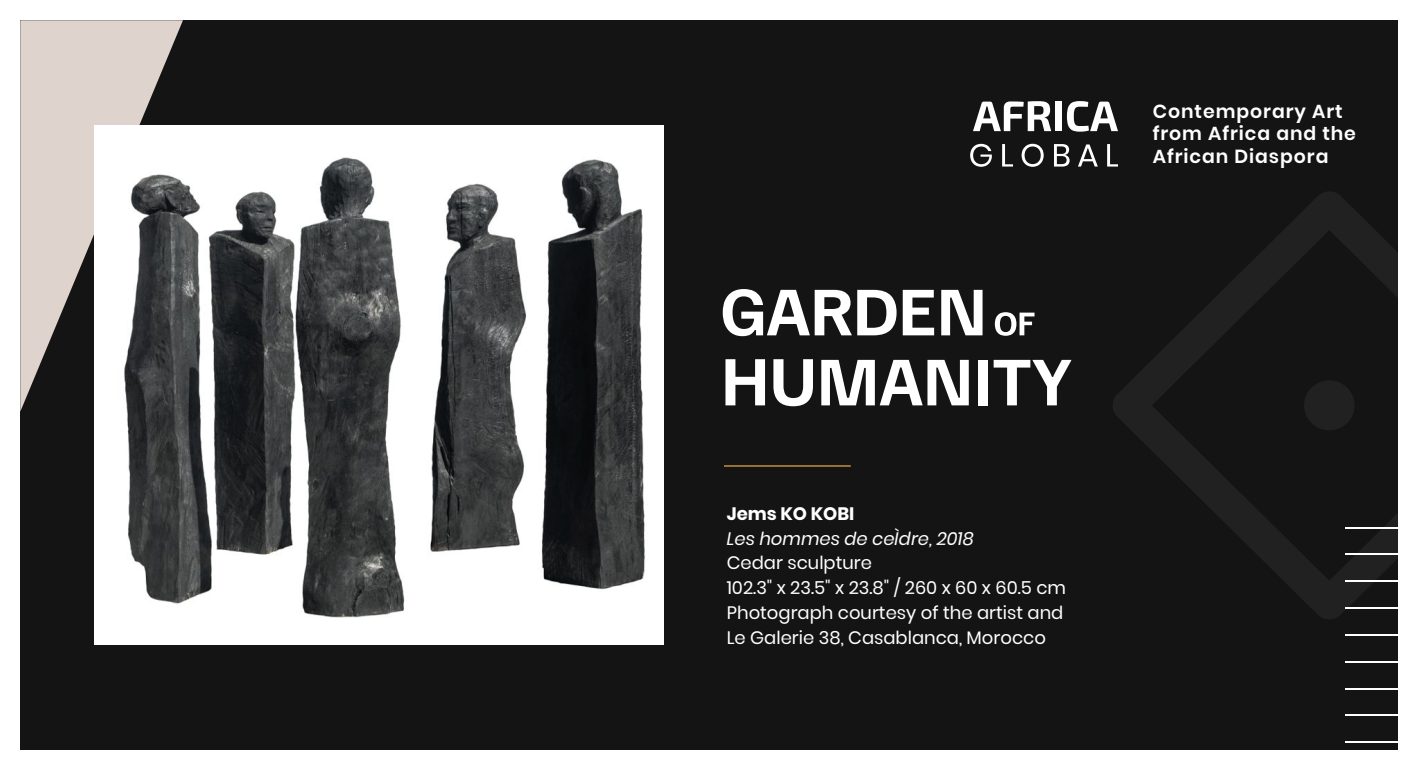
<style>
.page{position:relative;width:1418px;height:770px;background:#fff}
.page>*{position:absolute;margin:0;border:0;box-sizing:border-box;transform-origin:0 0}
.t1{font:600 18.9px/22.7px "Poppins";letter-spacing:.05em;color:#fff}
.t2{font:18px/24.8px "Poppins";color:#fff}
.t3{font:italic 18px "Poppins";color:#fff}
.t4{font:700 18px "Poppins";color:#fff}
</style>
<div class="page">
<div style="left:20px;top:20px;width:1377px;height:729px;background:#151414"></div>
<svg style="left:1113px;top:192px;width:284px;height:427px"></svg>
<div style="left:1304px;top:380px;width:50px;height:50px;background:#222121;border-radius:50%"></div>
<svg style="left:20px;top:20px;width:163px;height:391px;fill:#ded4cd"></svg>
<hr style="left:724px;top:465px;width:127px;height:1px;background:#f9bb48">
<hr style="left:1344px;top:526px;width:62px;height:2px;background:#fff">
<hr style="left:1344px;top:553px;width:62px;height:2px;background:#fff">
<hr style="left:1344px;top:580px;width:62px;height:2px;background:#fff">
<hr style="left:1344px;top:607px;width:62px;height:2px;background:#fff">
<hr style="left:1344px;top:634px;width:62px;height:1px;background:#fff">
<hr style="left:1344px;top:660px;width:62px;height:2px;background:#fff">
<hr style="left:1344px;top:687px;width:62px;height:2px;background:#fff">
<hr style="left:1344px;top:714px;width:62px;height:2px;background:#fff">
<hr style="left:1344px;top:741px;width:62px;height:2px;background:#fff">
<svg style="left:722px;top:289px;width:129px;height:47px"></svg>
<svg style="left:857px;top:290px;width:39px;height:45px"></svg>
<svg style="left:902px;top:290px;width:32px;height:45px"></svg>
<svg style="left:941px;top:290px;width:41px;height:45px"></svg>
<svg style="left:995px;top:312px;width:39px;height:24px"></svg>
<svg style="left:725px;top:359px;width:40px;height:46px"></svg>
<svg style="left:773px;top:359px;width:40px;height:47px"></svg>
<svg style="left:821px;top:360px;width:147px;height:45px"></svg>
<div style="left:977px;top:360px;width:10px;height:45px;background:#fff"></div>
<svg style="left:993px;top:360px;width:78px;height:45px"></svg>
<img style="left:94px;top:125px;width:570px;height:519px">
<svg style="left:973px;top:101px;width:78px;height:30px"></svg>
<div style="left:1055px;top:102px;width:7px;height:29px;background:#fff"></div>
<svg style="left:1067px;top:101px;width:51px;height:31px"></svg>
<svg style="left:970px;top:144px;width:21px;height:23px"></svg>
<svg style="left:1002px;top:144px;width:11px;height:22px"></svg>
<svg style="left:1021px;top:144px;width:22px;height:23px"></svg>
<svg style="left:1054px;top:144px;width:15px;height:22px"></svg>
<svg style="left:1078px;top:144px;width:19px;height:22px"></svg>
<svg style="left:1107px;top:144px;width:11px;height:22px"></svg>
<p class="t1" style="left:1152px;top:100px;width:205px">Contemporary Art from Africa and the<br>African Diaspora</p>
<p class="t4" style="left:727px;top:501px;width:129px">Jems KO KOBI</p>
<p class="t3" style="left:727px;top:525px;width:248px">Les hommes de ceÌdre, 2018</p>
<p class="t2" style="left:727px;top:550px;width:341px">Cedar sculpture<br>102.3" x 23.5" x 23.8" / 260 x 60 x 60.5 cm<br>Photograph courtesy of the artist and<br>Le Galerie 38, Casablanca, Morocco</p>
</div>
